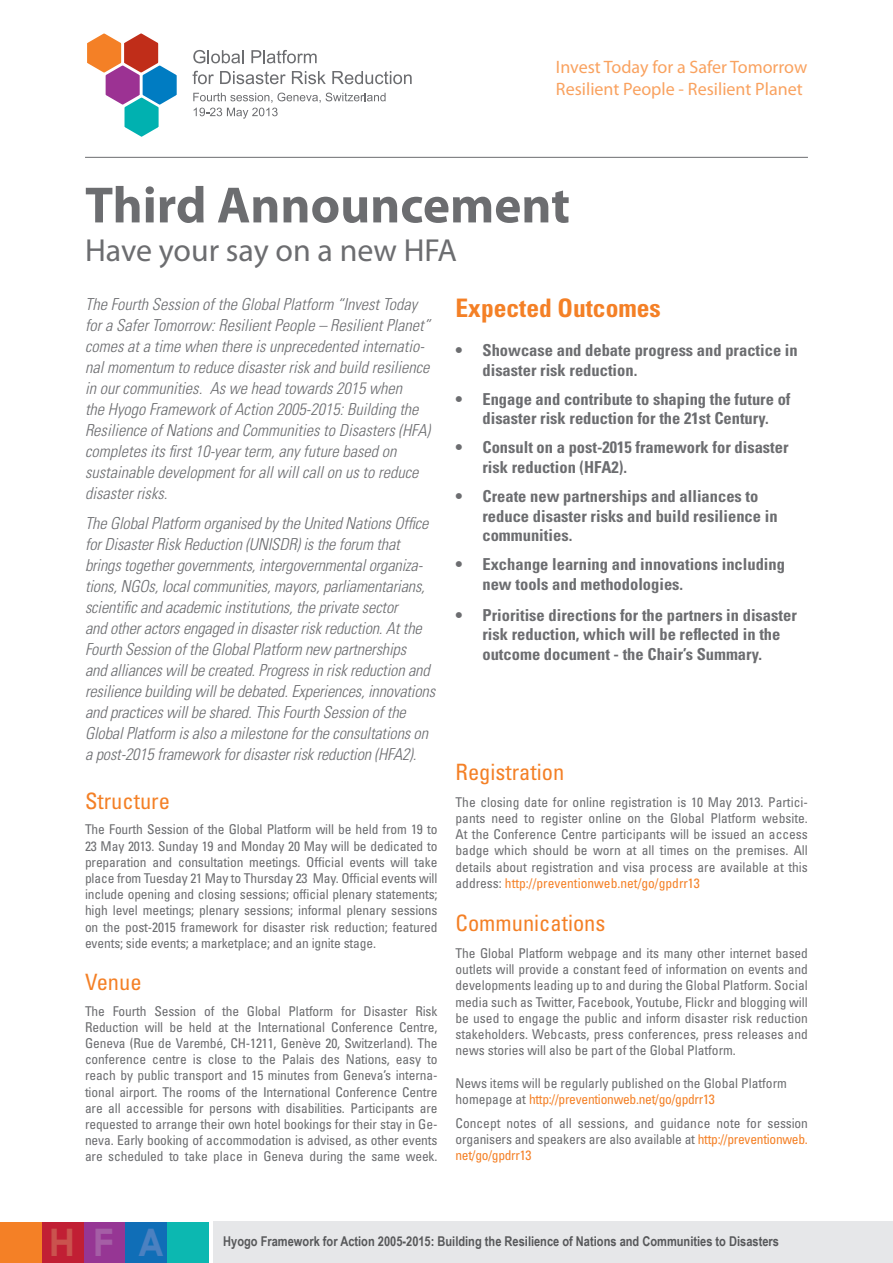
<style>
.page{position:relative;width:893px;height:1263px;background:#fff}
.page>*{position:absolute;margin:0;border:0;box-sizing:border-box;transform-origin:0 0}
.t1{font:700 51.45px "Myriad Pro";color:#6c6d70}
.t2{font:700 39px "Simplon BP";color:#ca534e}
.t3{font:31.95px "Myriad Pro";color:#6c6d70}
.t4{font:700 condensed 25.5px "Univers";color:#f48026}
.t5{font:condensed 22.5px "Univers";color:#f48026}
.t6{font:18px/21.6px "Myriad Pro";color:#f9a260}
.t7{font:italic 300 condensed 16.5px/21px "Univers";letter-spacing:-.01em;color:#6c6d70}
.t8{font:700 condensed 16.5px/19.8px "Univers";color:#6c6d70}
.t9{font:condensed 13.5px/16.2px "Univers";letter-spacing:-.01em;color:#6c6d70;text-align:justify}
.t10{font:700 13.5px "Arial Narrow";color:#57585a}
.s1{color:#f48026}
.s2{color:#a55ea6}
.s3{color:#4b81c1}
</style>
<div class="page">
<div style="left:213px;top:1222px;width:680px;height:41px;background:#e6e7e9"></div>
<div style="left:0;top:1222px;width:42px;height:41px;background:#f48026"></div>
<div style="left:84px;top:1222px;width:41px;height:41px;background:#963694"></div>
<div style="left:42px;top:1222px;width:42px;height:41px;background:#c11f34"></div>
<div style="left:125px;top:1222px;width:42px;height:41px;background:#106eb7"></div>
<div style="left:167px;top:1222px;width:42px;height:41px;background:#0cb8b1"></div>
<svg style="left:87px;top:33px;width:90px;height:104px"></svg>
<svg style="left:193px;top:50px;width:51px;height:13px"></svg>
<svg style="left:251px;top:50px;width:66px;height:13px"></svg>
<svg style="left:192px;top:71px;width:22px;height:13px"></svg>
<svg style="left:220px;top:71px;width:66px;height:13px"></svg>
<svg style="left:292px;top:71px;width:34px;height:13px"></svg>
<svg style="left:332px;top:71px;width:80px;height:13px"></svg>
<svg style="left:193px;top:93px;width:193px;height:26px"></svg>
<hr style="left:85px;top:157px;width:723px;height:1px;background:#6c6d70">
<h3 class="t6" style="left:556px;top:56px;width:253px">Invest Today for a Safer Tomorrow<br>Resilient People - Resilient Planet</h3>
<h1 class="t1" style="left:85px;top:172px;width:486px">Third Announcement</h1>
<h3 class="t3" style="left:85px;top:230px;width:374px">Have your say on a new HFA</h3>
<p class="t7" style="left:85px;top:294px;width:347px">The Fourth Session of the Global Platform “Invest Today for a Safer Tomorrow: Resilient People – Resilient Planet” comes at a time when there is unprecedented internatio&shy;nal momentum to reduce disaster risk and build resilience in our communities. As we head towards 2015 when<br>the Hyogo Framework of Action 2005-2015: Building the Resilience of Nations and Communities to Disasters (HFA) completes its first 10-year term, any future based on sustainable development for all will call on us to reduce disaster risks.</p>
<p class="t7" style="left:85px;top:513px;width:352px">The Global Platform organised by the United Nations Office for Disaster Risk Reduction (UNISDR) is the forum that brings together governments, intergovernmental organiza&shy;tions, NGOs, local communities, mayors, parliamentarians, scientific and academic institutions, the private sector<br>and other actors engaged in disaster risk reduction. At the Fourth Session of the Global Platform new partnerships<br>and alliances will be created. Progress in risk reduction and resilience building will be debated. Experiences, innovations and practices will be shared. This Fourth Session of the Global Platform is also a milestone for the consultations on a post-2015 framework for disaster risk reduction (HFA2).</p>
<h3 class="t5" style="left:85px;top:787px;width:87px">Structure</h3>
<p class="t9" style="left:85px;top:821px;width:354px">The Fourth Session of the Global Platform will be held from 19 to 23 May 2013. Sunday 19 and Monday 20 May will be dedicated to preparation and consultation meetings. Official events will take place from Tuesday 21 May to Thursday 23 May. Official events will include opening and closing sessions; official plenary statements; high level meetings; plenary sessions; informal plenary sessions on the post-2015 framework for disaster risk reduction; featured events; side events; a marketplace; and an ignite stage.</p>
<h3 class="t5" style="left:85px;top:968px;width:58px">Venue</h3>
<p class="t9" style="left:85px;top:1002px;width:354px">The Fourth Session of the Global Platform for Disaster Risk Reduction will be held at the International Conference Centre, Geneva (Rue de Varembé, CH-1211, Genève 20, Switzerland). The conference centre is close to the Palais des Nations, easy to reach by public transport and 15 minutes from Geneva’s interna&shy;tional airport. The rooms of the International Conference Centre are all accessible for persons with disabilities. Participants are requested to arrange their own hotel bookings for their stay in Ge&shy;neva. Early booking of accommodation is advised, as other events are scheduled to take place in Geneva during the same week.</p>
<h3 class="t4" style="left:455px;top:292px;width:207px">Expected Outcomes</h3>
<p class="t8" style="left:482px;top:340px;width:317px;text-indent:-27px">• Showcase and debate progress and practice in disaster risk reduction.</p>
<p class="t8" style="left:455px;top:389px;width:336px;text-align:center">• Engage and contribute to shaping the future of disaster risk reduction for the 21st Century.</p>
<p class="t8" style="left:482px;top:437px;width:308px;text-indent:-27px">• Consult on a post-2015 framework for disaster risk reduction (HFA2).</p>
<p class="t8" style="left:482px;top:486px;width:297px;text-indent:-27px">• Create new partnerships and alliances to reduce disaster risks and build resilience in communities.</p>
<p class="t8" style="left:482px;top:554px;width:304px;text-indent:-27px">• Exchange learning and innovations including new tools and methodologies.</p>
<p class="t8" style="left:482px;top:605px;width:316px;text-indent:-27px">• Prioritise directions for the partners in disaster risk reduction, which will be reflected in the outcome document - the Chair’s Summary.</p>
<h3 class="t5" style="left:455px;top:757px;width:110px">Registration</h3>
<p class="t9" style="left:455px;top:794px;width:354px">The closing date for online registration is 10 May 2013. Partici&shy;pants need to register online on the Global Platform website.<br>At the Conference Centre participants will be issued an access badge which should be worn at all times on the premises. All details about registration and visa process are available at this address: <span class="s1">http://preventionweb.net/go/gpdrr13</span></p>
<h3 class="t5" style="left:455px;top:909px;width:151px">Communications</h3>
<p class="t9" style="left:455px;top:945px;width:354px">The Global Platform webpage and its many other internet based outlets will provide a constant feed of information on events and developments leading up to and during the Global Platform. Social media such as Twitter, Facebook, Youtube, Flickr and blogging will be used to engage the public and inform disaster risk reduction stakeholders. Webcasts, press conferences, press releases and news stories will also be part of the Global Platform.</p>
<p class="t9" style="left:455px;top:1074px;width:333px">News items will be regularly published on the Global Platform homepage at <span class="s1">http://preventionweb.net/go/gpdrr13</span></p>
<p class="t9" style="left:455px;top:1115px;width:354px">Concept notes of all sessions, and guidance note for session organisers and speakers are also available at <span class="s1">http://preventionweb. net/go/gpdrr13</span></p>
<h2 class="t2" style="left:49px;top:1220px;width:116px">H<span class="s2">F</span><span class="s3">A</span></h2>
<p class="t10" style="left:223px;top:1231px;width:557px">Hyogo Framework for Action 2005-2015: Building the Resilience of Nations and Communities to Disasters</p>
</div>
